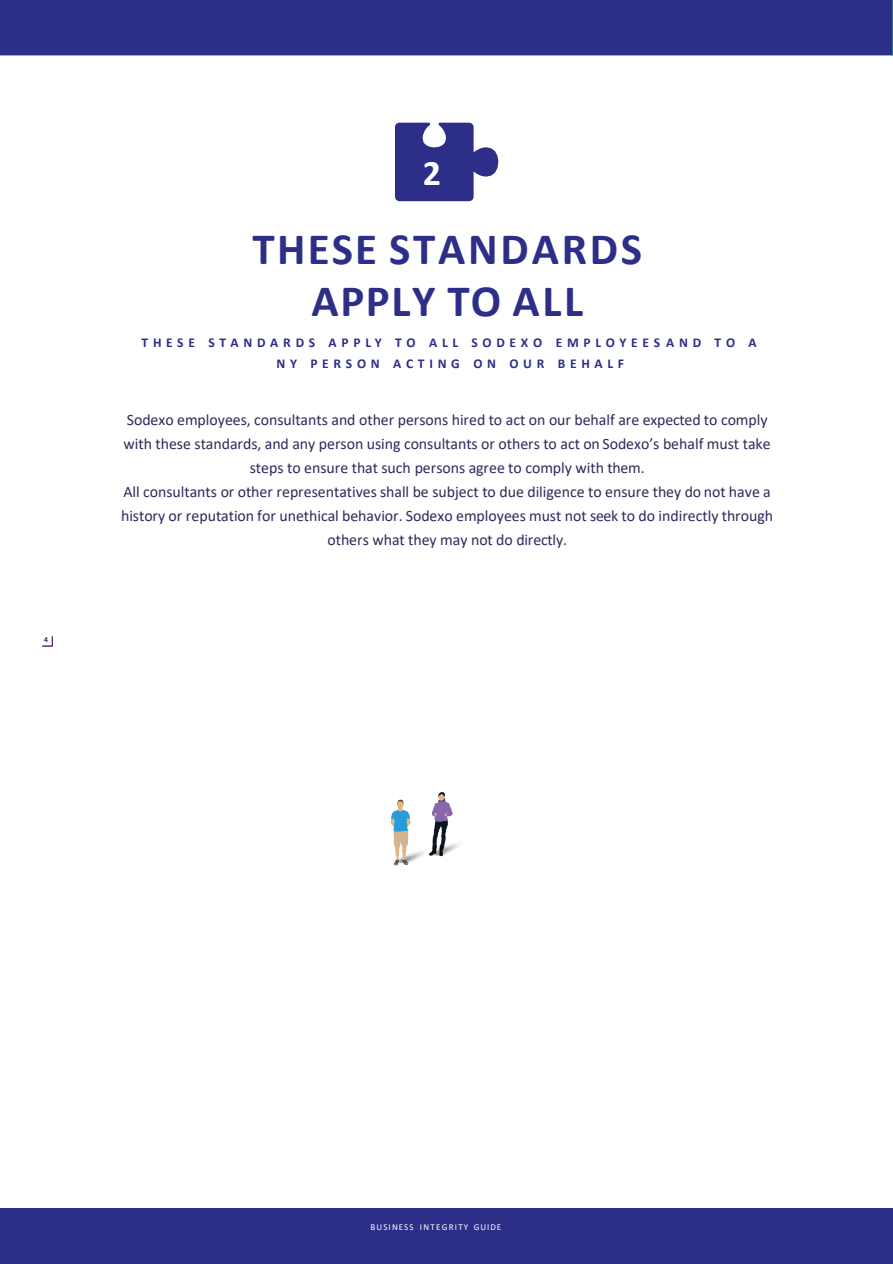
<style>
.page{position:relative;width:893px;height:1264px;background:#fff}
.page>*{position:absolute;margin:0;border:0;box-sizing:border-box;transform-origin:0 0}
.t1{font:700 45px/52.3px "Calibri";letter-spacing:.06em;color:#2d2e87;text-align:center}
.t2{font:700 36px "Calibri";color:#fff}
.t3{font:15.9px/24px "Calibri";color:#32285b;text-align:center}
.t4{font:700 13.5px/21px "Calibri";letter-spacing:.35em;color:#2d2e87;text-align:center}
.t5{font:9px "Calibri";letter-spacing:.12em;color:#fff}
.t6{font:700 7.5px "Calibri";color:#32285b}
</style>
<div class="page">
<img style="left:390px;top:792px;width:69px;height:74px">
<svg style="left:395px;top:123px;width:103px;height:78px"></svg>
<div style="left:0;top:1208px;width:892px;height:55px;background:#2d2e87"></div>
<div style="left:0;top:0;width:892px;height:55px;background:#2d2e87"></div>
<hr style="left:892px;top:0;width:1px;height:55px;background:#2b8085">
<hr style="left:892px;top:1208px;width:1px;height:55px;background:#2d2e87">
<svg style="left:42px;top:636px;width:11px;height:10px"></svg>
<p class="t6" style="left:44px;top:634px;width:5px">4</p>
<p class="t2" style="left:423px;top:147px;width:20px">2</p>
<h2 class="t1" style="left:252px;top:222px;width:391px">THESE STANDARDS<br>APPLY TO ALL</h2>
<h2 class="t4" style="left:141px;top:332px;width:616px">THESE STANDARDS APPLY TO ALL SODEXO EMPLOYEESAND TO A<br>NY PERSON ACTING ON OUR BEHALF</h2>
<p class="t3" style="left:124px;top:407px;width:648px">Sodexo employees, consultants and other persons hired to act on our behalf are expected to comply with these standards, and any person using consultants or others to act on Sodexo’s behalf must take steps to ensure that such persons agree to comply with them.</p>
<p class="t3" style="left:121px;top:479px;width:653px">All consultants or other representatives shall be subject to due diligence to ensure they do not have a history or reputation for unethical behavior. Sodexo employees must not seek to do indirectly through others what they may not do directly.</p>
<p class="t5" style="left:370px;top:1220px;width:132px">BUSINESS INTEGRITY GUIDE</p>
</div>
